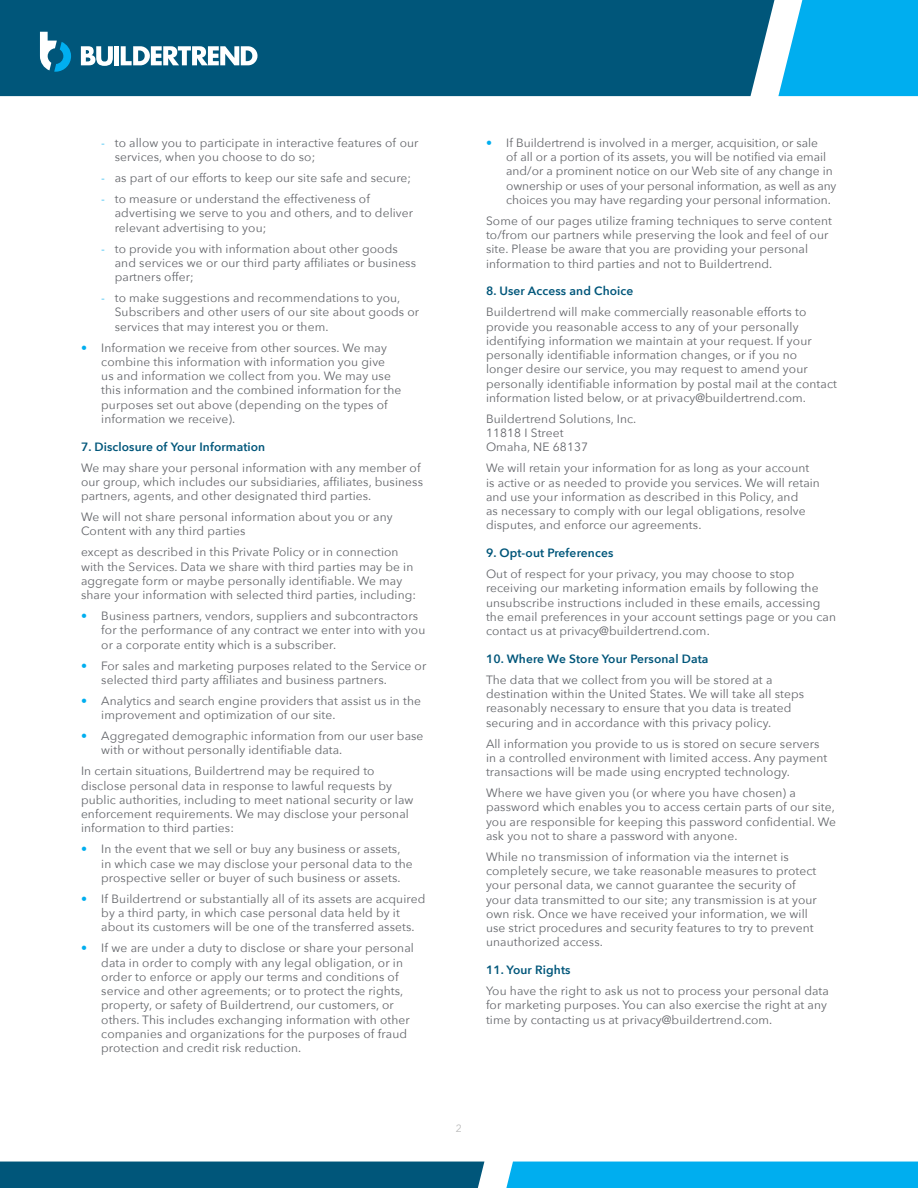
<style>
.page{position:relative;width:918px;height:1188px;background:#fff}
.page>*{position:absolute;margin:0;border:0;box-sizing:border-box;transform-origin:0 0}
.Body_Copy{font:12px/14.2px "Avenir Next";letter-spacing:.01em;color:#63656a}
.Body_Header{font:600 12px "Avenir Next";letter-spacing:.01em;color:#00567a}
.t1{font:10.5px "Avenir Next";color:#bababa}
.s1{color:#00aeef}
</style>
<div class="page">
<div style="left:0;top:0;width:775px;height:96px;background:#00567a"></div>
<svg style="left:778px;top:0;width:140px;height:96px"></svg>
<div style="left:0;top:1162px;width:484px;height:26px;background:#00567a"></div>
<div style="left:506px;top:1162px;width:412px;height:26px;background:#00aeef"></div>
<svg style="left:81px;top:46px;width:32px;height:20px"></svg>
<div style="left:114px;top:46px;width:5px;height:19px;background:#fff"></div>
<svg style="left:121px;top:46px;width:137px;height:19px"></svg>
<svg style="left:40px;top:32px;width:31px;height:40px"></svg>
<p class="Body_Copy" style="left:115px;top:135px;width:305px;text-indent:-14px"><span class="s1">-</span> to allow you to participate in interactive features of our services, when you choose to do so;</p>
<p class="Body_Copy" style="left:101px;top:170px;width:311px"><span class="s1">-</span> as part of our efforts to keep our site safe and secure;</p>
<p class="Body_Copy" style="left:115px;top:191px;width:300px;text-indent:-14px"><span class="s1">-</span> to measure or understand the effectiveness of advertising we serve to you and others, and to deliver relevant advertising to you;</p>
<p class="Body_Copy" style="left:115px;top:241px;width:303px;text-indent:-14px"><span class="s1">-</span> to provide you with information about other goods and services we or our third party affiliates or business partners offer;</p>
<p class="Body_Copy" style="left:115px;top:290px;width:306px;text-indent:-14px"><span class="s1">-</span> to make suggestions and recommendations to you,<br>Subscribers and other users of our site about goods or services that may interest you or them.</p>
<p class="Body_Copy" style="left:101px;top:340px;width:302px;text-indent:-20px"><span class="s1">•</span> Information we receive from other sources. We may combine this information with information you give<br>us and information we collect from you. We may use this information and the combined information for the purposes set out above (depending on the types of information we receive).</p>
<p class="Body_Header" style="left:81px;top:436px;width:186px">7. Disclosure of Your Information</p>
<p class="Body_Copy" style="left:81px;top:460px;width:344px">We may share your personal information with any member of our group, which includes our subsidiaries, affiliates, business partners, agents, and other designated third parties.</p>
<p class="Body_Copy" style="left:81px;top:509px;width:313px">We will not share personal information about you or any<br>Content with any third parties</p>
<p class="Body_Copy" style="left:81px;top:545px;width:337px">except as described in this Private Policy or in connection with the Services. Data we share with third parties may be in aggregate form or maybe personally identifiable. We may share your information with selected third parties, including:</p>
<p class="Body_Copy" style="left:101px;top:608px;width:326px;text-indent:-20px"><span class="s1">•</span> Business partners, vendors, suppliers and subcontractors for the performance of any contract we enter into with you or a corporate entity which is a subscriber.</p>
<p class="Body_Copy" style="left:101px;top:658px;width:327px;text-indent:-20px"><span class="s1">•</span> For sales and marketing purposes related to the Service or selected third party affiliates and business partners.</p>
<p class="Body_Copy" style="left:101px;top:693px;width:321px;text-indent:-20px"><span class="s1">•</span> Analytics and search engine providers that assist us in the improvement and optimization of our site.</p>
<p class="Body_Copy" style="left:101px;top:728px;width:324px;text-indent:-20px"><span class="s1">•</span> Aggregated demographic information from our user base with or without personally identifiable data.</p>
<p class="Body_Copy" style="left:81px;top:764px;width:334px">In certain situations, Buildertrend may be required to disclose personal data in response to lawful requests by public authorities, including to meet national security or law enforcement requirements. We may disclose your personal information to third parties:</p>
<p class="Body_Copy" style="left:101px;top:842px;width:313px;text-indent:-20px"><span class="s1">•</span> In the event that we sell or buy any business or assets, in which case we may disclose your personal data to the prospective seller or buyer of such business or assets.</p>
<p class="Body_Copy" style="left:101px;top:891px;width:326px;text-indent:-20px"><span class="s1">•</span> If Buildertrend or substantially all of its assets are acquired by a third party, in which case personal data held by it about its customers will be one of the transferred assets.</p>
<p class="Body_Copy" style="left:101px;top:941px;width:314px;text-indent:-20px"><span class="s1">•</span> If we are under a duty to disclose or share your personal data in order to comply with any legal obligation, or in order to enforce or apply our terms and conditions of service and other agreements; or to protect the rights, property, or safety of Buildertrend, our customers, or others. This includes exchanging information with other companies and organizations for the purposes of fraud protection and credit risk reduction.</p>
<p class="Body_Copy" style="left:506px;top:135px;width:332px;text-indent:-20px"><span class="s1">•</span> If Buildertrend is involved in a merger, acquisition, or sale<br>of all or a portion of its assets, you will be notified via email and/or a prominent notice on our Web site of any change in ownership or uses of your personal information, as well as any choices you may have regarding your personal information.</p>
<p class="Body_Copy" style="left:486px;top:213px;width:348px">Some of our pages utilize framing techniques to serve content to/from our partners while preserving the look and feel of our site. Please be aware that you are providing your personal information to third parties and not to Buildertrend.</p>
<p class="Body_Header" style="left:486px;top:281px;width:149px">8. User Access and Choice</p>
<p class="Body_Copy" style="left:486px;top:305px;width:353px">Buildertrend will make commercially reasonable efforts to provide you reasonable access to any of your personally identifying information we maintain at your request. If your personally identifiable information changes, or if you no<br>longer desire our service, you may request to amend your personally identifiable information by postal mail at the contact information listed below, or at privacy@buildertrend.com.</p>
<p class="Body_Copy" style="left:486px;top:411px;width:152px">Buildertrend Solutions, Inc.<br>11818 I Street<br>Omaha, NE 68137</p>
<p class="Body_Copy" style="left:486px;top:461px;width:335px">We will retain your information for as long as your account is active or as needed to provide you services. We will retain and use your information as described in this Policy, and<br>as necessary to comply with our legal obligations, resolve disputes, and enforce our agreements.</p>
<p class="Body_Header" style="left:486px;top:543px;width:129px">9. Opt-out Preferences</p>
<p class="Body_Copy" style="left:486px;top:566px;width:352px">Out of respect for your privacy, you may choose to stop receiving our marketing information emails by following the unsubscribe instructions included in these emails, accessing the email preferences in your account settings page or you can contact us at privacy@buildertrend.com.</p>
<p class="Body_Header" style="left:486px;top:649px;width:224px">10. Where We Store Your Personal Data</p>
<p class="Body_Copy" style="left:486px;top:672px;width:320px">The data that we collect from you will be stored at a destination within the United States. We will take all steps reasonably necessary to ensure that you data is treated securing and in accordance with this privacy policy.</p>
<p class="Body_Copy" style="left:486px;top:736px;width:343px">All information you provide to us is stored on secure servers in a controlled environment with limited access. Any payment transactions will be made using encrypted technology.</p>
<p class="Body_Copy" style="left:486px;top:785px;width:351px">Where we have given you (or where you have chosen) a password which enables you to access certain parts of our site, you are responsible for keeping this password confidential. We ask you not to share a password with anyone.</p>
<p class="Body_Copy" style="left:486px;top:849px;width:332px">While no transmission of information via the internet is completely secure, we take reasonable measures to protect your personal data, we cannot guarantee the security of your data transmitted to our site; any transmission is at your own risk. Once we have received your information, we will use strict procedures and security features to try to prevent unauthorized access.</p>
<p class="Body_Header" style="left:486px;top:960px;width:86px">11. Your Rights</p>
<p class="Body_Copy" style="left:486px;top:983px;width:344px">You have the right to ask us not to process your personal data for marketing purposes. You can also exercise the right at any time by contacting us at privacy@buildertrend.com.</p>
<p class="t1" style="left:456px;top:1119px;width:8px">2</p>
</div>
